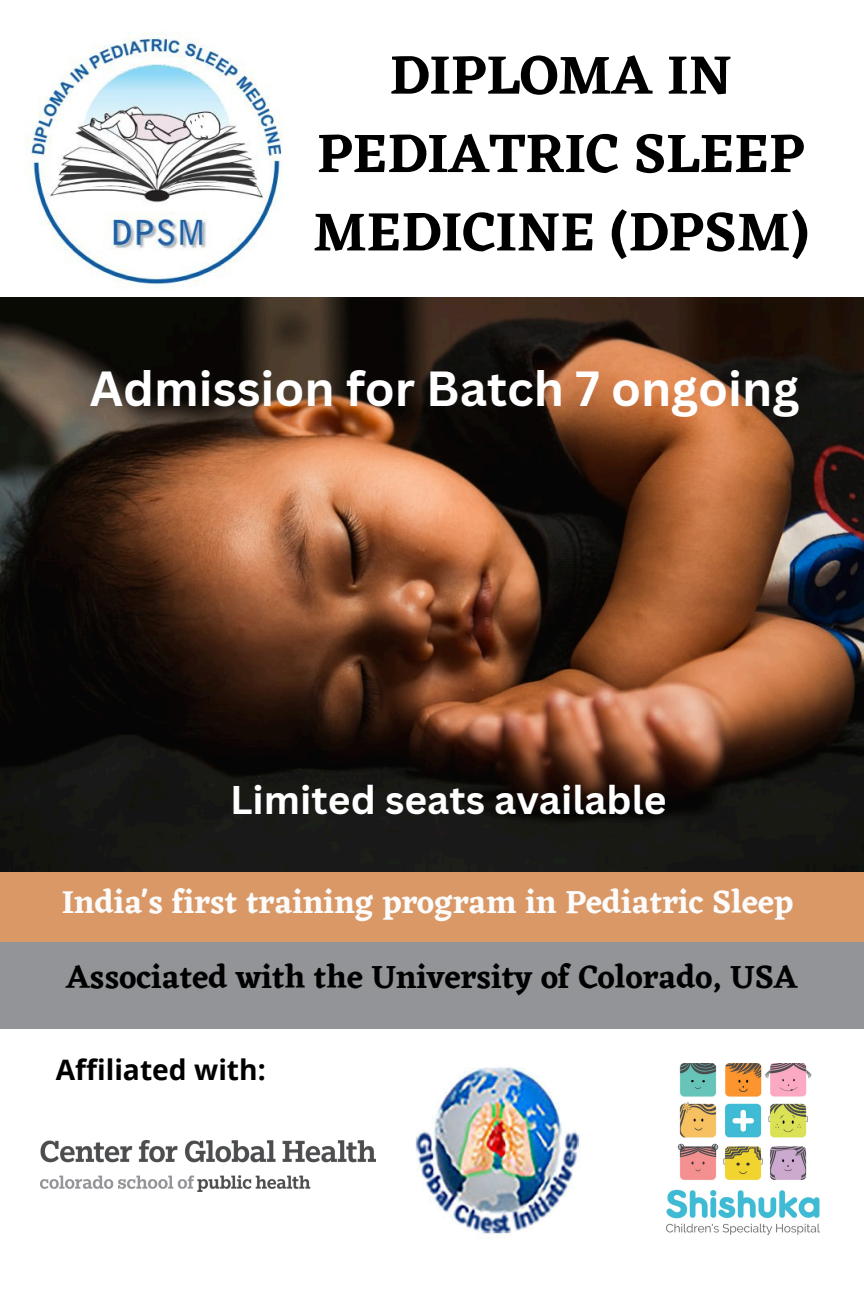
<style>
.page{position:relative;width:864px;height:1296px;background:#fff}
.page>*{position:absolute;margin:0;border:0;box-sizing:border-box;transform-origin:0 0}
.t1{font:600 56.4px/78.3px "Eczar";color:#000;text-align:center}
.t2{font:700 48px "Canva Sans";color:#fff}
.t3{font:700 39px "Canva Sans";color:#fff}
.t4{font:600 33px "Eczar";color:#fcfcfc}
.t5{font:600 33px "Eczar";color:#000}
.t6{font:700 28.2px "Open Sans";color:#000}
</style>
<div class="page">
<img style="left:415px;top:1067px;width:165px;height:169px">
<img style="left:667px;top:1064px;width:153px;height:171px">
<img style="left:40px;top:1140px;width:336px;height:52px">
<img style="left:28px;top:32px;width:255px;height:255px">
<img style="left:0;top:297px;width:864px;height:575px">
<div style="left:0;top:872px;width:864px;height:71px;background:#da9866"></div>
<div style="left:0;top:943px;width:864px;height:86px;background:#929498"></div>
<h4 class="t1" style="left:313px;top:35px;width:497px">DIPLOMA IN<br>PEDIATRIC SLEEP<br>MEDICINE (DPSM)</h4>
<p class="t2" style="left:90px;top:355px;width:711px">Admission for Batch 7 ongoing</p>
<p class="t3" style="left:230px;top:772px;width:438px">Limited seats available</p>
<p class="t4" style="left:62px;top:883px;width:733px">India's first training program in Pediatric Sleep</p>
<p class="t5" style="left:66px;top:957px;width:733px">Associated with the University of Colorado, USA</p>
<h4 class="t6" style="left:56px;top:1050px;width:212px">Affiliated with:</h4>
</div>
